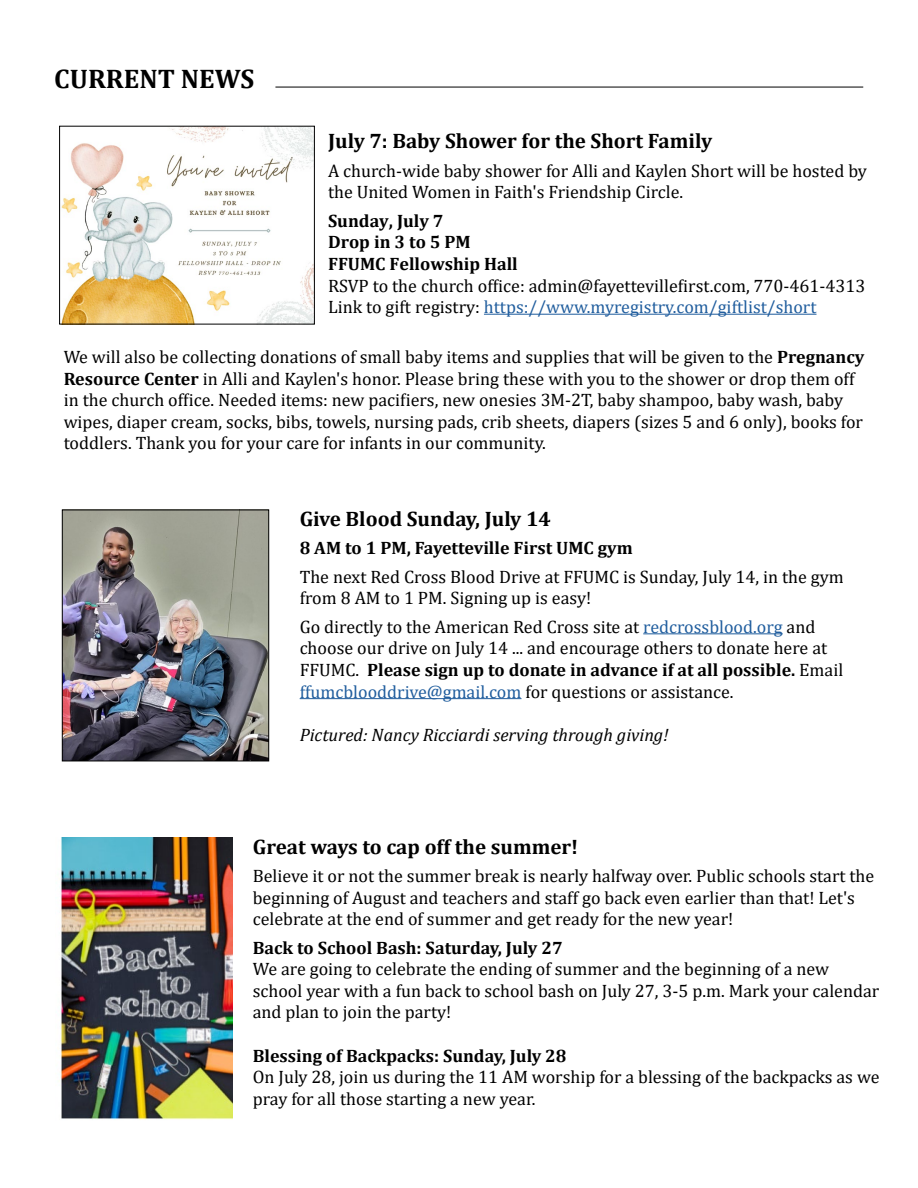
<style>
.page{position:relative;width:918px;height:1188px;background:#fff}
.page>*{position:absolute;margin:0;border:0;box-sizing:border-box;transform-origin:0 0}
.t1{font:700 27px "Cambria";color:#000}
.t2{font:700 21px "Cambria";color:#000}
.t3{font:18px/21.6px "Cambria";color:#000}
.t4{font:700 18px/21.6px "Cambria";color:#000}
.t5{font:italic 18px "Cambria";color:#000}
.s1{color:#215e9e}
.s2{font-weight:700}
</style>
<div class="page">
<hr style="left:275px;top:87px;width:588px;height:1px;background:#000">
<hr style="left:643px;top:633px;width:140px;height:1px;background:#215e9e">
<hr style="left:300px;top:698px;width:221px;height:1px;background:#215e9e">
<img style="left:64px;top:512px;width:203px;height:247px">
<div style="left:62px;top:510px;width:207px;height:251px;border:1px solid #000"></div>
<hr style="left:484px;top:314px;width:333px;height:1px;background:#215e9e">
<img style="left:61px;top:128px;width:252px;height:194px">
<div style="left:59px;top:126px;width:256px;height:198px;border:1px solid #000"></div>
<img style="left:59px;top:837px;width:174px;height:283px">
<h1 class="t1" style="left:54px;top:59px;width:202px">CURRENT NEWS</h1>
<p class="t2" style="left:328px;top:126px;width:386px">July 7: Baby Shower for the Short Family</p>
<p class="t3" style="left:328px;top:160px;width:540px">A church-wide baby shower for Alli and Kaylen Short will be hosted by the United Women in Faith's Friendship Circle.</p>
<p class="t4" style="left:328px;top:209px;width:191px">Sunday, July 7<br>Drop in 3 to 5 PM<br>FFUMC Fellowship Hall</p>
<p class="t3" style="left:328px;top:274px;width:539px">RSVP to the church office: admin@fayettevillefirst.com, 770-461-4313<br>Link to gift registry: <span class="s1">https://www.myregistry.com/giftlist/short</span></p>
<p class="t3" style="left:64px;top:346px;width:802px">We will also be collecting donations of small baby items and supplies that will be given to the <span class="s2">Pregnancy Resource Center</span> in Alli and Kaylen's honor. Please bring these with you to the shower or drop them off in the church office. Needed items: new pacifiers, new onesies 3M-2T, baby shampoo, baby wash, baby wipes, diaper cream, socks, bibs, towels, nursing pads, crib sheets, diapers (sizes 5 and 6 only), books for toddlers. Thank you for your care for infants in our community.</p>
<p class="t2" style="left:300px;top:504px;width:253px">Give Blood Sunday, July 14</p>
<p class="t4" style="left:300px;top:537px;width:335px">8 AM to 1 PM, Fayetteville First UMC gym</p>
<p class="t3" style="left:300px;top:566px;width:546px">The next Red Cross Blood Drive at FFUMC is Sunday, July 14, in the gym from 8 AM to 1 PM. Signing up is easy!</p>
<p class="t3" style="left:300px;top:616px;width:545px">Go directly to the American Red Cross site at <span class="s1">redcrossblood.org</span> and choose our drive on July 14 ... and encourage others to donate here at FFUMC. <span class="s2">Please sign up to donate in advance if at all possible.</span> Email <span class="s1">ffumcblooddrive@gmail.com</span> for questions or assistance.</p>
<p class="t5" style="left:300px;top:722px;width:370px">Pictured: Nancy Ricciardi serving through giving!</p>
<p class="t2" style="left:253px;top:832px;width:327px">Great ways to cap off the summer!</p>
<p class="t3" style="left:253px;top:865px;width:623px">Believe it or not the summer break is nearly halfway over. Public schools start the beginning of August and teachers and staff go back even earlier than that! Let's celebrate at the end of summer and get ready for the new year!</p>
<p class="t4" style="left:253px;top:936px;width:311px">Back to School Bash: Saturday, July 27</p>
<p class="t3" style="left:253px;top:958px;width:628px">We are going to celebrate the ending of summer and the beginning of a new school year with a fun back to school bash on July 27, 3-5 p.m. Mark your calendar and plan to join the party!</p>
<p class="t4" style="left:253px;top:1044px;width:315px">Blessing of Backpacks: Sunday, July 28</p>
<p class="t3" style="left:253px;top:1066px;width:628px">On July 28, join us during the 11 AM worship for a blessing of the backpacks as we pray for all those starting a new year.</p>
</div>
